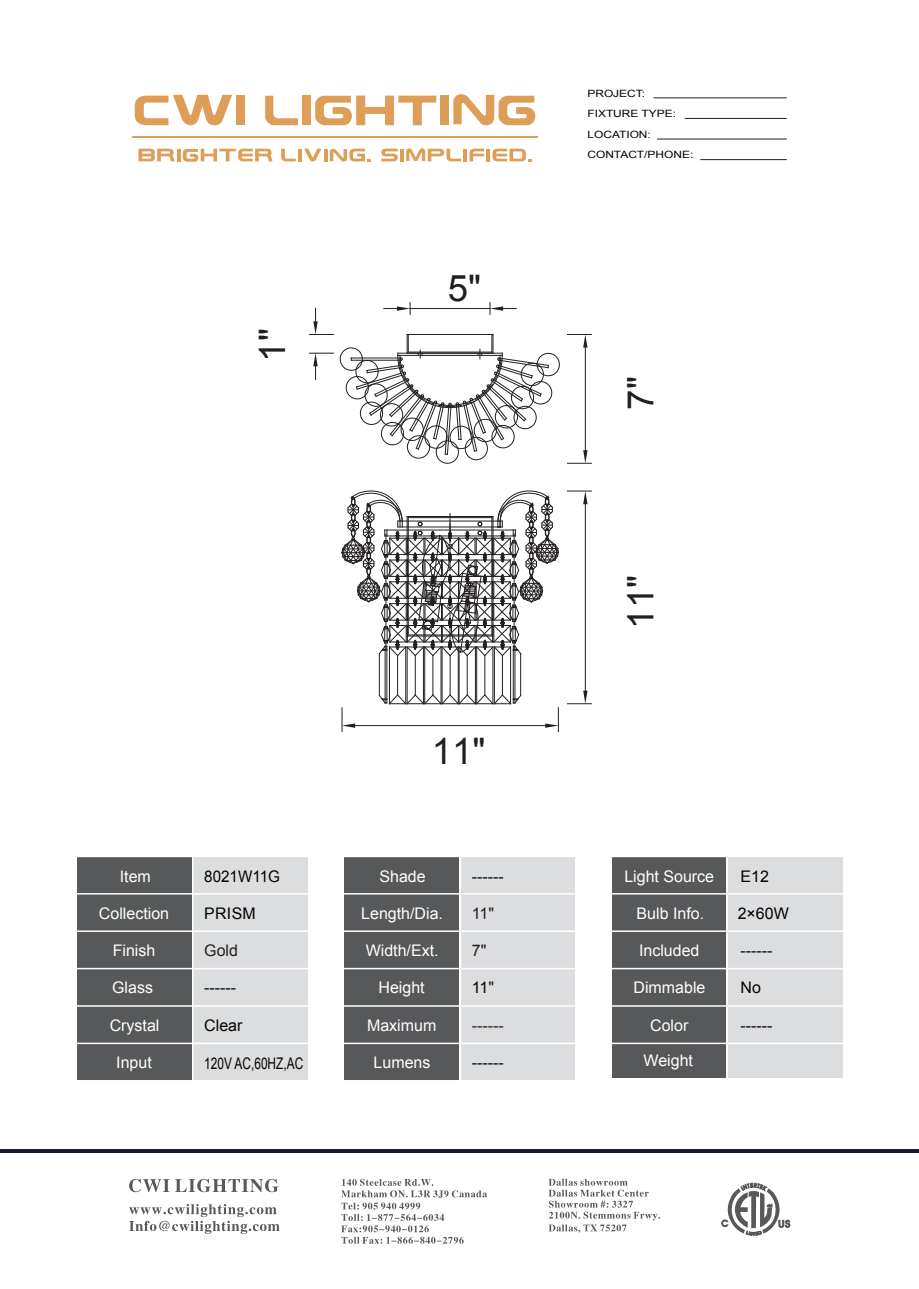
<style>
.page{position:relative;width:919px;height:1289px;background:#fff}
.page>*{position:absolute;margin:0;border:0;box-sizing:border-box;transform-origin:0 0}
.t1{font:36.6px "Arial";color:#231f20}
.t2{font:16.05px "Arial";color:#fff}
.t3{font:16.05px "Arial";color:#030303}
.t4{font:16.05px "Arial";color:#231f20}
.t5{font:16.05px "Arial";color:#030303;scale:.74 1}
.t6{font:16.05px "Arial";color:#030303;scale:.95 1}
.t7{font:10.05px/20.5px "Arial";color:#030303;scale:1.19 1}
.s1{color:#231f20}
</style>
<div class="page">
<hr style="left:0;top:1149px;width:918px;height:4px;background:#171836">
<div style="left:611px;top:856px;width:115px;height:221px;background:#57585a"></div>
<div style="left:77px;top:856px;width:114px;height:224px;background:#57585a"></div>
<div style="left:344px;top:856px;width:115px;height:224px;background:#57585a"></div>
<div style="left:728px;top:856px;width:114px;height:221px;background:#dcdddf"></div>
<div style="left:193px;top:856px;width:115px;height:224px;background:#dcdddf"></div>
<div style="left:460px;top:856px;width:115px;height:224px;background:#dcdddf"></div>
<hr style="left:76px;top:855px;width:767px;height:2px;background:#fff">
<hr style="left:76px;top:893px;width:767px;height:1px;background:#fff">
<hr style="left:76px;top:930px;width:767px;height:1px;background:#fff">
<hr style="left:76px;top:967px;width:767px;height:2px;background:#fff">
<hr style="left:76px;top:1005px;width:767px;height:1px;background:#fff">
<hr style="left:76px;top:1042px;width:767px;height:2px;background:#fff">
<hr style="left:76px;top:1079px;width:767px;height:2px;background:#fff">
<hr style="left:459px;top:840px;width:2px;height:240px;background:#fff">
<hr style="left:132px;top:136px;width:406px;height:2px;background:#df9e57">
<svg style="left:135px;top:95px;width:97px;height:30px"></svg>
<div style="left:236px;top:96px;width:9px;height:29px;background:#df9e57"></div>
<svg style="left:265px;top:96px;width:33px;height:29px"></svg>
<svg style="left:315px;top:96px;width:121px;height:29px"></svg>
<svg style="left:453px;top:94px;width:82px;height:31px"></svg>
<div style="left:302px;top:96px;width:9px;height:29px;background:#df9e57"></div>
<div style="left:440px;top:96px;width:9px;height:29px;background:#df9e57"></div>
<svg style="left:281px;top:149px;width:15px;height:12px"></svg>
<hr style="left:298px;top:149px;width:4px;height:12px;background:#df9e57">
<svg style="left:381px;top:149px;width:17px;height:12px"></svg>
<hr style="left:400px;top:149px;width:4px;height:12px;background:#df9e57">
<svg style="left:469px;top:149px;width:15px;height:12px"></svg>
<hr style="left:486px;top:149px;width:4px;height:12px;background:#df9e57">
<hr style="left:463px;top:149px;width:4px;height:12px;background:#df9e57">
<svg style="left:492px;top:149px;width:40px;height:12px"></svg>
<svg style="left:304px;top:149px;width:67px;height:12px"></svg>
<svg style="left:406px;top:148px;width:55px;height:13px"></svg>
<svg style="left:138px;top:149px;width:134px;height:13px"></svg>
<hr style="left:653px;top:97px;width:133px;height:1px;background:#231f20">
<hr style="left:684px;top:118px;width:102px;height:1px;background:#231f20">
<hr style="left:657px;top:139px;width:129px;height:1px;background:#231f20">
<hr style="left:700px;top:159px;width:86px;height:1px;background:#231f20">
<hr style="left:386px;top:646px;width:1px;height:57px;background:#231f20">
<hr style="left:384px;top:646px;width:1px;height:57px;background:#231f20">
<hr style="left:379px;top:653px;width:1px;height:42px;background:#231f20">
<hr style="left:513px;top:646px;width:1px;height:57px;background:#231f20">
<hr style="left:514px;top:646px;width:1px;height:57px;background:#231f20">
<hr style="left:520px;top:653px;width:1px;height:42px;background:#231f20">
<svg style="left:339px;top:334px;width:221px;height:130px"></svg>
<hr style="left:389px;top:647px;width:1px;height:56px;background:#231f20">
<hr style="left:405px;top:647px;width:1px;height:56px;background:#231f20">
<hr style="left:397px;top:655px;width:1px;height:40px;background:#231f20">
<hr style="left:441px;top:647px;width:1px;height:56px;background:#231f20">
<hr style="left:449px;top:655px;width:1px;height:40px;background:#231f20">
<hr style="left:424px;top:647px;width:1px;height:56px;background:#231f20">
<hr style="left:440px;top:647px;width:1px;height:56px;background:#231f20">
<hr style="left:432px;top:655px;width:1px;height:40px;background:#231f20">
<hr style="left:407px;top:647px;width:1px;height:56px;background:#231f20">
<hr style="left:423px;top:647px;width:1px;height:56px;background:#231f20">
<hr style="left:415px;top:655px;width:1px;height:40px;background:#231f20">
<hr style="left:510px;top:647px;width:1px;height:56px;background:#231f20">
<hr style="left:494px;top:647px;width:1px;height:56px;background:#231f20">
<hr style="left:502px;top:655px;width:1px;height:40px;background:#231f20">
<hr style="left:475px;top:647px;width:1px;height:56px;background:#231f20">
<hr style="left:458px;top:647px;width:1px;height:56px;background:#231f20">
<hr style="left:467px;top:655px;width:1px;height:40px;background:#231f20">
<hr style="left:492px;top:647px;width:1px;height:56px;background:#231f20">
<hr style="left:476px;top:647px;width:1px;height:56px;background:#231f20">
<hr style="left:484px;top:655px;width:1px;height:40px;background:#231f20">
<svg style="left:378px;top:694px;width:143px;height:10px"></svg>
<svg style="left:341px;top:490px;width:218px;height:166px"></svg>
<svg style="left:384px;top:302px;width:26px;height:12px"></svg>
<hr style="left:410px;top:308px;width:80px;height:1px;background:#231f20">
<svg style="left:309px;top:308px;width:24px;height:27px"></svg>
<svg style="left:309px;top:353px;width:24px;height:26px"></svg>
<hr style="left:585px;top:347px;width:1px;height:103px;background:#231f20">
<svg style="left:567px;top:334px;width:24px;height:13px"></svg>
<svg style="left:567px;top:450px;width:24px;height:14px"></svg>
<hr style="left:585px;top:504px;width:1px;height:186px;background:#231f20">
<svg style="left:567px;top:490px;width:24px;height:14px"></svg>
<svg style="left:567px;top:690px;width:24px;height:14px"></svg>
<hr style="left:355px;top:725px;width:190px;height:1px;background:#231f20">
<svg style="left:341px;top:707px;width:14px;height:24px"></svg>
<svg style="left:545px;top:707px;width:14px;height:24px"></svg>
<svg style="left:489px;top:302px;width:27px;height:12px"></svg>
<svg style="left:721px;top:1182px;width:69px;height:53px"></svg>
<svg style="left:341px;top:1178px;width:146px;height:65px"></svg>
<svg style="left:548px;top:1178px;width:112px;height:54px"></svg>
<svg style="left:129px;top:1178px;width:149px;height:14px"></svg>
<svg style="left:129px;top:1204px;width:150px;height:29px"></svg>
<h1 class="t1" style="left:248px;top:362px;width:35px;rotate:-90deg">1"</h1>
<h1 class="t1" style="left:448px;top:264px;width:35px">5"</h1>
<h1 class="t1" style="left:432px;top:727px;width:55px">11"</h1>
<p class="t2" style="left:120px;top:865px;width:33px">Item</p>
<p class="t2" style="left:99px;top:903px;width:72px">Collection</p>
<p class="t2" style="left:113px;top:940px;width:44px">Finish</p>
<p class="t2" style="left:112px;top:977px;width:42px">Glass</p>
<p class="t2" style="left:110px;top:1014px;width:51px">Crystal</p>
<p class="t2" style="left:116px;top:1051px;width:37px">Input</p>
<p class="t6" style="left:204px;top:865px;width:81px">8021W11G</p>
<p class="t2" style="left:379px;top:865px;width:48px">Shade</p>
<p class="t2" style="left:361px;top:903px;width:83px">Length/Dia.</p>
<p class="t2" style="left:365px;top:940px;width:74px">Width/Ext.</p>
<p class="t2" style="left:378px;top:977px;width:48px">Height</p>
<p class="t2" style="left:367px;top:1014px;width:71px">Maximum</p>
<p class="t3" style="left:472px;top:865px;width:33px">------</p>
<p class="t4" style="left:472px;top:903px;width:24px">11"</p>
<p class="t3" style="left:204px;top:903px;width:53px">PRISM</p>
<p class="t4" style="left:204px;top:940px;width:35px">Gold</p>
<p class="t4" style="left:472px;top:940px;width:16px">7"</p>
<p class="t3" style="left:472px;top:977px;width:24px">11<span class="s1">"</span></p>
<p class="t4" style="left:472px;top:1014px;width:33px">------</p>
<p class="t3" style="left:472px;top:1051px;width:33px">------</p>
<p class="t3" style="left:204px;top:977px;width:33px">------</p>
<p class="t3" style="left:204px;top:1014px;width:40px">Clear</p>
<p class="t5" style="left:204px;top:1052px;width:135px">120V AC,60HZ,AC</p>
<p class="t2" style="left:373px;top:1051px;width:58px">Lumens</p>
<p class="t7" style="left:587px;top:83px;width:90px">PROJECT:<br>FIXTURE TYPE:<br>LOCATION:<br>CONTACT/PHONE:</p>
<h1 class="t1" style="left:616px;top:409px;width:35px;rotate:-90deg">7"</h1>
<h1 class="t1" style="left:616px;top:628px;width:55px;rotate:-90deg">11"</h1>
<p class="t2" style="left:624px;top:865px;width:91px">Light Source</p>
<p class="t2" style="left:636px;top:903px;width:69px">Bulb Info.</p>
<p class="t2" style="left:639px;top:940px;width:62px">Included</p>
<p class="t2" style="left:633px;top:977px;width:73px">Dimmable</p>
<p class="t2" style="left:650px;top:1014px;width:40px">Color</p>
<p class="t2" style="left:643px;top:1049px;width:51px">Weight</p>
<p class="t3" style="left:740px;top:865px;width:30px">E12</p>
<p class="t3" style="left:737px;top:903px;width:53px">2×60W</p>
<p class="t3" style="left:740px;top:940px;width:33px">------</p>
<p class="t3" style="left:740px;top:977px;width:22px">No</p>
<p class="t3" style="left:740px;top:1014px;width:33px">------</p>
</div>
